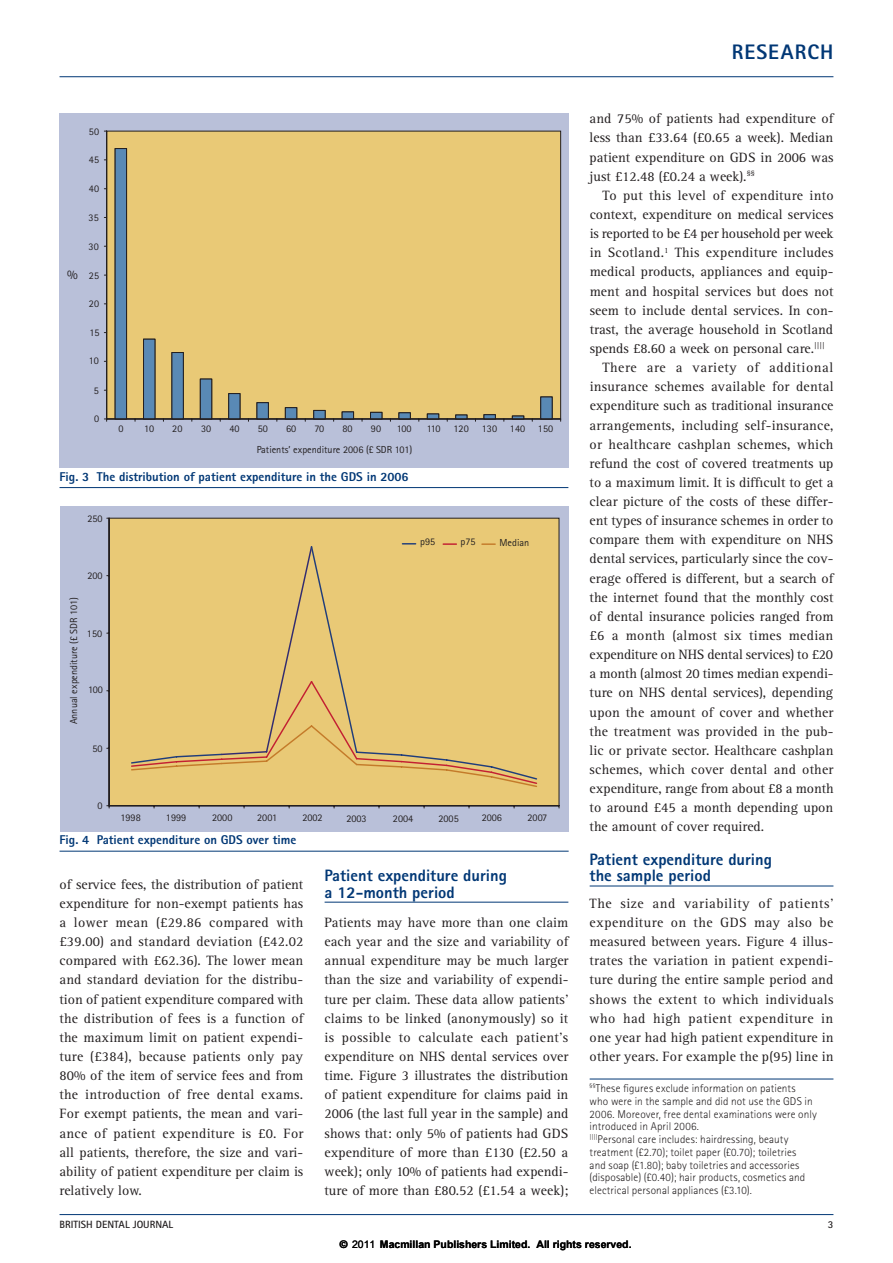
<style>
.page{position:relative;width:893px;height:1263px;background:#fff}
.page>*{position:absolute;margin:0;border:0;box-sizing:border-box;transform-origin:0 0}
.t1{font:800 21px "Rotis Sans Serif Std";letter-spacing:.055em;color:#013775}
.crosshead_2{font:800 16.5px/16.5px "Rotis Sans Serif Std";color:#013775}
.body{font:13.95px/19.2px "Rotis Serif Std";color:#231f20;text-align:justify}
.body_fullout{font:13.95px/19.2px "Rotis Serif Std";color:#231f20;text-align:justify}
.t2{font:13.05px "Rotis Sans Serif Std 3";color:#231f20}
.table_fig_caption{font:800 12.75px "Rotis Sans Serif Std";color:#013775}
.author_biog{font:300 11.25px/12.8px "Rotis Sans Serif Std";letter-spacing:.01em;color:#231f20}
.t3{font:700 10.5px "Arial";color:#000}
.t4{font:700 10.5px "Rotis Sans Serif Std";color:#231f20}
.t5{font:10.2px "Rotis Sans Serif Std 3";color:#231f20}
.s1{font-family:"Helvetica"}
.s2{font-weight:400}
</style>
<div class="page">
<hr style="left:60px;top:76px;width:773px;height:1px;background:#013775">
<hr style="left:325px;top:902px;width:243px;height:1px;background:#013775">
<hr style="left:590px;top:886px;width:243px;height:1px;background:#013775">
<div style="left:60px;top:114px;width:509px;height:354px;background:#b9c0d9"></div>
<div style="left:107px;top:131px;width:454px;height:288px;background:#e9c976"></div>
<div style="left:115px;top:148px;width:12px;height:271px;background:#5989b5;border:1px solid #231f20"></div>
<div style="left:143px;top:339px;width:12px;height:80px;background:#5989b5;border:1px solid #231f20"></div>
<div style="left:172px;top:352px;width:12px;height:67px;background:#5989b5;border:1px solid #231f20"></div>
<div style="left:200px;top:379px;width:12px;height:40px;background:#5989b5;border:1px solid #231f20"></div>
<div style="left:229px;top:393px;width:11px;height:26px;background:#5989b5;border:1px solid #231f20"></div>
<div style="left:257px;top:402px;width:12px;height:17px;background:#5989b5;border:1px solid #231f20"></div>
<div style="left:285px;top:407px;width:12px;height:12px;background:#5989b5;border:1px solid #231f20"></div>
<div style="left:314px;top:410px;width:11px;height:9px;background:#5989b5;border:1px solid #231f20"></div>
<div style="left:342px;top:412px;width:12px;height:7px;background:#5989b5;border:1px solid #231f20"></div>
<div style="left:370px;top:412px;width:12px;height:7px;background:#5989b5;border:1px solid #231f20"></div>
<svg style="left:399px;top:413px;width:11px;height:6px"></svg>
<svg style="left:427px;top:414px;width:12px;height:5px"></svg>
<svg style="left:455px;top:415px;width:12px;height:4px"></svg>
<svg style="left:484px;top:414px;width:12px;height:5px"></svg>
<svg style="left:512px;top:416px;width:12px;height:3px"></svg>
<div style="left:541px;top:397px;width:11px;height:22px;background:#5989b5"></div>
<hr style="left:106px;top:131px;width:1px;height:288px;background:#231f20">
<hr style="left:107px;top:419px;width:454px;height:1px;background:#231f20">
<hr style="left:60px;top:487px;width:508px;height:1px;background:#013775">
<div style="left:60px;top:506px;width:508px;height:325px;background:#b9c0d9"></div>
<div style="left:109px;top:518px;width:450px;height:288px;background:#e9c976"></div>
<hr style="left:109px;top:518px;width:1px;height:288px;background:#231f20">
<hr style="left:109px;top:805px;width:450px;height:1px;background:#231f20">
<svg style="left:131px;top:543px;width:407px;height:244px"></svg>
<hr style="left:60px;top:851px;width:509px;height:1px;background:#013775">
<hr style="left:590px;top:1079px;width:243px;height:1px;background:#013775">
<hr style="left:60px;top:1214px;width:773px;height:1px;background:#013775">
<p class="t1" style="left:732px;top:39px;width:103px">RESEARCH</p>
<p class="t2" style="left:67px;top:267px;width:12px">%</p>
<p class="t5" style="left:89px;top:125px;width:12px">50</p>
<p class="t5" style="left:89px;top:153px;width:12px">45</p>
<p class="t5" style="left:89px;top:183px;width:12px">40</p>
<p class="t5" style="left:89px;top:211px;width:12px">35</p>
<p class="t5" style="left:89px;top:240px;width:12px">30</p>
<p class="t5" style="left:89px;top:269px;width:12px">25</p>
<p class="t5" style="left:89px;top:297px;width:12px">20</p>
<p class="t5" style="left:89px;top:326px;width:12px">15</p>
<p class="t5" style="left:89px;top:355px;width:11px">10</p>
<p class="t5" style="left:94px;top:384px;width:7px">5</p>
<p class="t5" style="left:94px;top:412px;width:7px">0</p>
<p class="t5" style="left:118px;top:423px;width:7px">0</p>
<p class="t5" style="left:144px;top:422px;width:11px">10</p>
<p class="t5" style="left:172px;top:422px;width:12px">20</p>
<p class="t5" style="left:201px;top:422px;width:12px">30</p>
<p class="t5" style="left:229px;top:423px;width:12px">40</p>
<p class="t5" style="left:258px;top:423px;width:12px">50</p>
<p class="t5" style="left:286px;top:423px;width:12px">60</p>
<p class="t5" style="left:315px;top:423px;width:11px">70</p>
<p class="t5" style="left:343px;top:423px;width:12px">80</p>
<p class="t5" style="left:371px;top:422px;width:12px">90</p>
<p class="t5" style="left:397px;top:423px;width:16px">100</p>
<p class="t5" style="left:427px;top:422px;width:15px">110</p>
<p class="t5" style="left:453px;top:423px;width:17px">120</p>
<p class="t5" style="left:482px;top:423px;width:17px">130</p>
<p class="t5" style="left:510px;top:423px;width:17px">140</p>
<p class="t5" style="left:538px;top:423px;width:17px">150</p>
<p class="t5" style="left:257px;top:443px;width:157px">Patients’ expenditure 2006 (£ SDR 101)</p>
<p class="table_fig_caption" style="left:60px;top:468px;width:351px">Fig. 3 The distribution of patient expenditure in the GDS in 2006</p>
<p class="t5" style="left:87px;top:512px;width:17px">250</p>
<p class="t5" style="left:68px;top:724px;width:128px;rotate:-90deg">Annual expenditure (£ SDR 101)</p>
<p class="t5" style="left:87px;top:570px;width:17px">200</p>
<p class="t5" style="left:87px;top:627px;width:17px">150</p>
<p class="t5" style="left:88px;top:684px;width:16px">100</p>
<p class="t5" style="left:92px;top:742px;width:12px">50</p>
<p class="t5" style="left:98px;top:799px;width:7px">0</p>
<p class="t5" style="left:420px;top:535px;width:17px">p95</p>
<p class="t5" style="left:461px;top:536px;width:17px">p75</p>
<p class="t5" style="left:499px;top:536px;width:31px">Median</p>
<p class="t5" style="left:120px;top:812px;width:22px">1998</p>
<p class="t5" style="left:166px;top:812px;width:22px">1999</p>
<p class="t5" style="left:212px;top:812px;width:22px">2000</p>
<p class="t5" style="left:257px;top:812px;width:21px">2001</p>
<p class="t5" style="left:302px;top:812px;width:22px">2002</p>
<p class="t5" style="left:346px;top:812px;width:22px">2003</p>
<p class="t5" style="left:393px;top:812px;width:22px">2004</p>
<p class="t5" style="left:438px;top:812px;width:22px">2005</p>
<p class="t5" style="left:482px;top:812px;width:22px">2006</p>
<p class="t5" style="left:527px;top:811px;width:21px">2007</p>
<p class="table_fig_caption" style="left:60px;top:832px;width:238px">Fig. 4 Patient expenditure on GDS over time</p>
<p class="body" style="left:60px;top:875px;width:245px">of service fees, the distribution of patient expenditure for non-exempt patients has a lower mean (£29.86 compared with £39.00) and standard deviation (£42.02 compared with £62.36). The lower mean and standard deviation for the distribu‑ tion of patient expenditure compared with the distribution of fees is a function of the maximum limit on patient expendi‑ ture (£384), because patients only pay 80% of the item of service fees and from the introduction of free dental exams.<br>For exempt patients, the mean and vari‑ ance of patient expenditure is £0. For all patients, therefore, the size and vari‑ ability of patient expenditure per claim is relatively low.</p>
<p class="crosshead_2" style="left:325px;top:867px;width:184px">Patient expenditure during a 12-month period</p>
<p class="body_fullout" style="left:325px;top:913px;width:245px">Patients may have more than one claim each year and the size and variability of annual expenditure may be much larger than the size and variability of expendi‑ ture per claim. These data allow patients’ claims to be linked (anonymously) so it is possible to calculate each patient’s expenditure on NHS dental services over time. Figure 3 illustrates the distribution of patient expenditure for claims paid in 2006 (the last full year in the sample) and shows that: only 5% of patients had GDS expenditure of more than £130 (£2.50 a week); only 10% of patients had expendi‑ ture of more than £80.52 (£1.54 a week);</p>
<p class="body_fullout" style="left:590px;top:109px;width:245px">and 75% of patients had expenditure of less than £33.64 (£0.65 a week). Median patient expenditure on GDS in 2006 was just £12.48 (£0.24 a week).<sup>§§</sup></p>
<p class="body" style="left:590px;top:186px;width:245px;text-indent:13px">To put this level of expenditure into context, expenditure on medical services is reported to be £4 per household per week in Scotland.<sup>1</sup> This expenditure includes medical products, appliances and equip‑ ment and hospital services but does not seem to include dental services. In con‑ trast, the average household in Scotland spends £8.60 a week on personal care.<sup>||||</sup></p>
<p class="body" style="left:590px;top:358px;width:245px;text-indent:13px">There are a variety of additional insurance schemes available for dental expenditure such as traditional insurance arrangements, including self-insurance, or healthcare cashplan schemes, which refund the cost of covered treatments up to a maximum limit. It is difficult to get a clear picture of the costs of these differ‑ ent types of insurance schemes in order to compare them with expenditure on NHS dental services, particularly since the cov‑ erage offered is different, but a search of the internet found that the monthly cost of dental insurance policies ranged from £6 a month (almost six times median expenditure on NHS dental services) to £20 a month (almost 20 times median expendi‑ ture on NHS dental services), depending upon the amount of cover and whether the treatment was provided in the pub‑ lic or private sector. Healthcare cashplan schemes, which cover dental and other expenditure, range from about £8 a month to around £45 a month depending upon the amount of cover required.</p>
<p class="crosshead_2" style="left:590px;top:851px;width:184px">Patient expenditure during the sample period</p>
<p class="body_fullout" style="left:590px;top:894px;width:245px">The size and variability of patients’ expenditure on the GDS may also be measured between years. Figure 4 illus‑ trates the variation in patient expendi‑ ture during the entire sample period and shows the extent to which individuals who had high patient expenditure in one year had high patient expenditure in other years. For example the p(95) line in</p>
<p class="author_biog" style="left:590px;top:1082px;width:229px"><sup>§§</sup>These figures exclude information on patients who were in the sample and did not use the GDS in 2006. Moreover, free dental examinations were only introduced in April 2006.<br><sup>||||</sup>Personal care includes: hairdressing, beauty treatment (£2.70); toilet paper (£0.70); toiletries<br>and soap (£1.80); baby toiletries and accessories (disposable) (£0.40); hair products, cosmetics and electrical personal appliances (£3.10).</p>
<p class="t4" style="left:60px;top:1217px;width:115px">BRITISH DENTAL JOURNAL</p>
<p class="t4" style="left:828px;top:1217px;width:7px">3</p>
<p class="t3" style="left:340px;top:1237px;width:293px"><span class="s1">©</span> <span class="s2">2011</span> Macmillan Publishers Limited. All rights reserved.</p>
</div>
